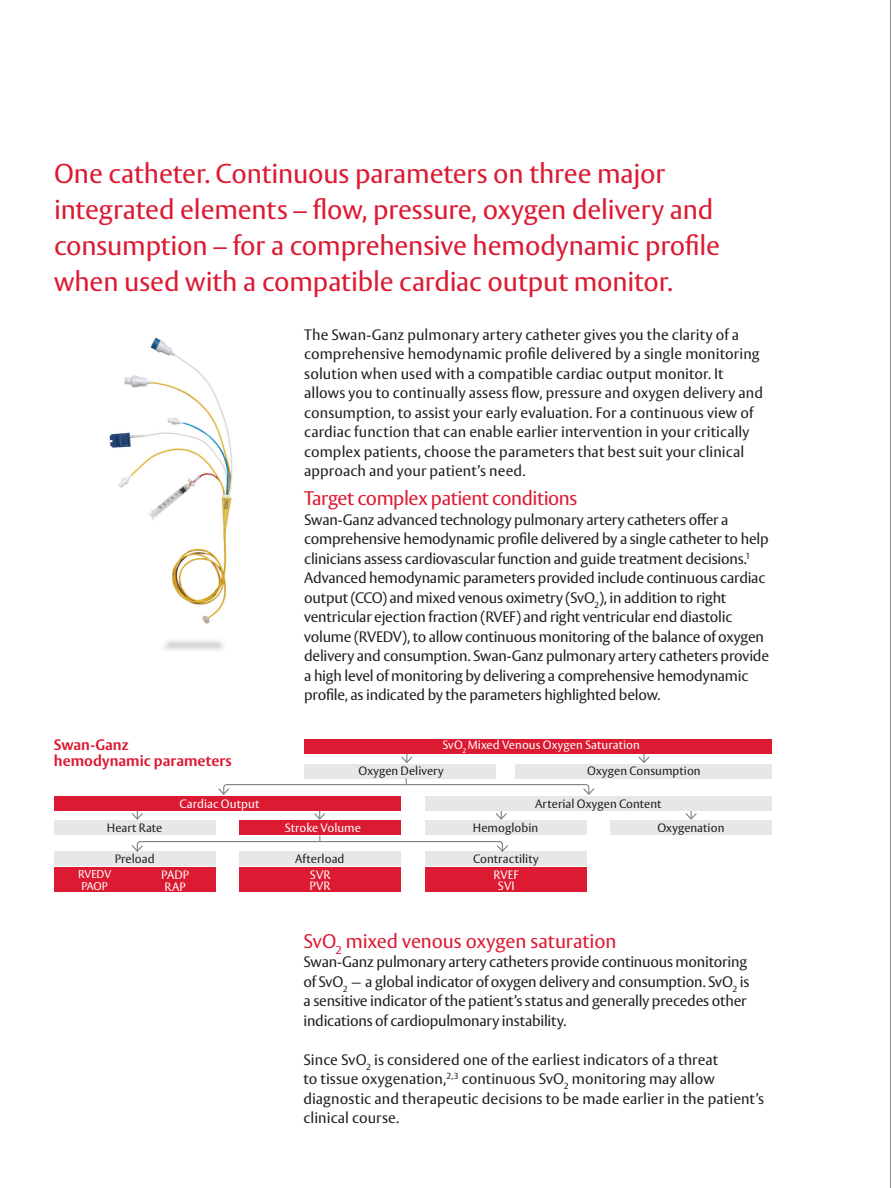
<style>
.page{position:relative;width:891px;height:1188px;background:#fff}
.page>*{position:absolute;margin:0;border:0;box-sizing:border-box;transform-origin:0 0}
.t1{font:27px/36px "Vesta Std";letter-spacing:-.005em;color:#dc1a32}
.t2{font:19.5px "Vesta Std";letter-spacing:-.015em;color:#dc1a32}
.t3{font:15px/19.5px "Vesta Std";letter-spacing:-.01em;color:#231f20}
.t4{font:700 15px/16.5px "Vesta Std";color:#dc1a32}
.t5{font:12px "Vesta Std";letter-spacing:.005em;color:#231f20}
.t6{font:12px/11.9px "Vesta Std";letter-spacing:.005em;color:#fff}
.t7{font:11.25px/11.4px "Vesta Std";letter-spacing:-.01em;color:#fff}
.s1{color:#231f20}
</style>
<div class="page">
<hr style="left:890px;top:0;width:1px;height:1188px;background:#231f20">
<svg style="left:401px;top:754px;width:12px;height:9px"></svg>
<svg style="left:638px;top:754px;width:12px;height:9px"></svg>
<svg style="left:495px;top:811px;width:12px;height:9px"></svg>
<svg style="left:131px;top:811px;width:12px;height:9px"></svg>
<svg style="left:685px;top:811px;width:12px;height:9px"></svg>
<svg style="left:314px;top:811px;width:12px;height:9px"></svg>
<div style="left:135px;top:879px;width:80px;height:13px;background:#dc1a32"></div>
<div style="left:135px;top:867px;width:80px;height:12px;background:#dc1a32"></div>
<div style="left:54px;top:867px;width:81px;height:25px;background:#dc1a32"></div>
<div style="left:304px;top:739px;width:468px;height:15px;background:#dc1a32"></div>
<div style="left:425px;top:851px;width:161px;height:15px;background:#e6e7e9"></div>
<div style="left:54px;top:820px;width:161px;height:15px;background:#e6e7e9"></div>
<div style="left:54px;top:851px;width:161px;height:15px;background:#e6e7e9"></div>
<div style="left:239px;top:879px;width:162px;height:13px;background:#dc1a32"></div>
<div style="left:239px;top:851px;width:162px;height:15px;background:#e6e7e9"></div>
<div style="left:239px;top:820px;width:162px;height:15px;background:#dc1a32"></div>
<div style="left:425px;top:820px;width:161px;height:15px;background:#e6e7e9"></div>
<div style="left:515px;top:764px;width:257px;height:15px;background:#e6e7e9"></div>
<div style="left:304px;top:764px;width:192px;height:15px;background:#e6e7e9"></div>
<div style="left:54px;top:796px;width:347px;height:15px;background:#dc1a32"></div>
<div style="left:425px;top:796px;width:347px;height:15px;background:#e6e7e9"></div>
<div style="left:610px;top:820px;width:162px;height:15px;background:#e6e7e9"></div>
<div style="left:425px;top:867px;width:161px;height:25px;background:#dc1a32"></div>
<div style="left:239px;top:867px;width:162px;height:12px;background:#dc1a32"></div>
<svg style="left:218px;top:779px;width:377px;height:16px"></svg>
<svg style="left:132px;top:836px;width:376px;height:17px"></svg>
<img style="left:110px;top:338px;width:122px;height:285px">
<h1 class="t1" style="left:54px;top:155px;width:668px">One catheter. Continuous parameters on three major integrated elements – flow, pressure, oxygen delivery and consumption – for a comprehensive hemodynamic profile when used with a compatible cardiac output monitor.</h1>
<p class="t3" style="left:304px;top:325px;width:460px">The Swan-Ganz pulmonary artery catheter gives you the clarity of a comprehensive hemodynamic profile delivered by a single monitoring solution when used with a compatible cardiac output monitor. It allows you to continually assess flow, pressure and oxygen delivery and consumption, to assist your early evaluation. For a continuous view of cardiac function that can enable earlier intervention in your critically complex patients, choose the parameters that best suit your clinical approach and your patient’s need.</p>
<p class="t4" style="left:54px;top:736px;width:179px">Swan-Ganz<br>hemodynamic parameters</p>
<h2 class="t2" style="left:304px;top:487px;width:275px">Target complex patient conditions</h2>
<p class="t3" style="left:304px;top:510px;width:466px">Swan-Ganz advanced technology pulmonary artery catheters offer a comprehensive hemodynamic profile delivered by a single catheter to help clinicians assess cardiovascular function and guide treatment decisions.<sup>1<br></sup>Advanced hemodynamic parameters provided include continuous cardiac output (CCO) and mixed venous oximetry (SvO<sub>2</sub>), in addition to right ventricular ejection fraction (RVEF) and right ventricular end diastolic volume (RVEDV), to allow continuous monitoring of the balance of oxygen delivery and consumption. Swan-Ganz pulmonary artery catheters provide a high level of monitoring by delivering a comprehensive hemodynamic profile, as indicated by the parameters highlighted below.</p>
<p class="t6" style="left:358px;top:732px;width:283px;line-height:25.3px;text-indent:84px">SvO<sub>2</sub> Mixed Venous Oxygen Saturation<br><span class="s1">Oxygen Delivery</span></p>
<p class="t5" style="left:587px;top:764px;width:115px">Oxygen Consumption</p>
<p class="t6" style="left:180px;top:797px;width:81px">Cardiac Output</p>
<p class="t5" style="left:535px;top:796px;width:128px">Arterial Oxygen Content</p>
<p class="t6" style="left:285px;top:822px;width:78px">Stroke Volume</p>
<p class="t5" style="left:657px;top:820px;width:69px">Oxygenation</p>
<p class="t5" style="left:107px;top:821px;width:57px">Heart Rate</p>
<p class="t5" style="left:473px;top:821px;width:67px">Hemoglobin</p>
<p class="t5" style="left:115px;top:852px;width:41px">Preload</p>
<p class="t7" style="left:78px;top:869px;width:35px">RVEDV<br>PAOP</p>
<p class="t6" style="left:310px;top:869px;width:22px">SVR</p>
<p class="t6" style="left:494px;top:868px;width:26px;text-align:center">RVEF<br>SVI</p>
<p class="t5" style="left:295px;top:852px;width:51px">Afterload</p>
<p class="t5" style="left:473px;top:852px;width:67px">Contractility</p>
<p class="t6" style="left:161px;top:869px;width:29px">PADP<br>RAP</p>
<p class="t6" style="left:310px;top:880px;width:22px">PVR</p>
<h2 class="t2" style="left:303px;top:929px;width:315px">SvO<sub>2</sub> mixed venous oxygen saturation</h2>
<p class="t3" style="left:303px;top:952px;width:448px">Swan-Ganz pulmonary artery catheters provide continuous monitoring of SvO<sub>2</sub> —a global indicator of oxygen delivery and consumption. SvO<sub>2</sub> is a sensitive indicator of the patient’s status and generally precedes other indications of cardiopulmonary instability.</p>
<p class="t3" style="left:303px;top:1050px;width:462px">Since SvO<sub>2</sub> is considered one of the earliest indicators of a threat<br>to tissue oxygenation,<sup>2,3</sup> continuous SvO<sub>2</sub> monitoring may allow diagnostic and therapeutic decisions to be made earlier in the patient’s clinical course.</p>
</div>
